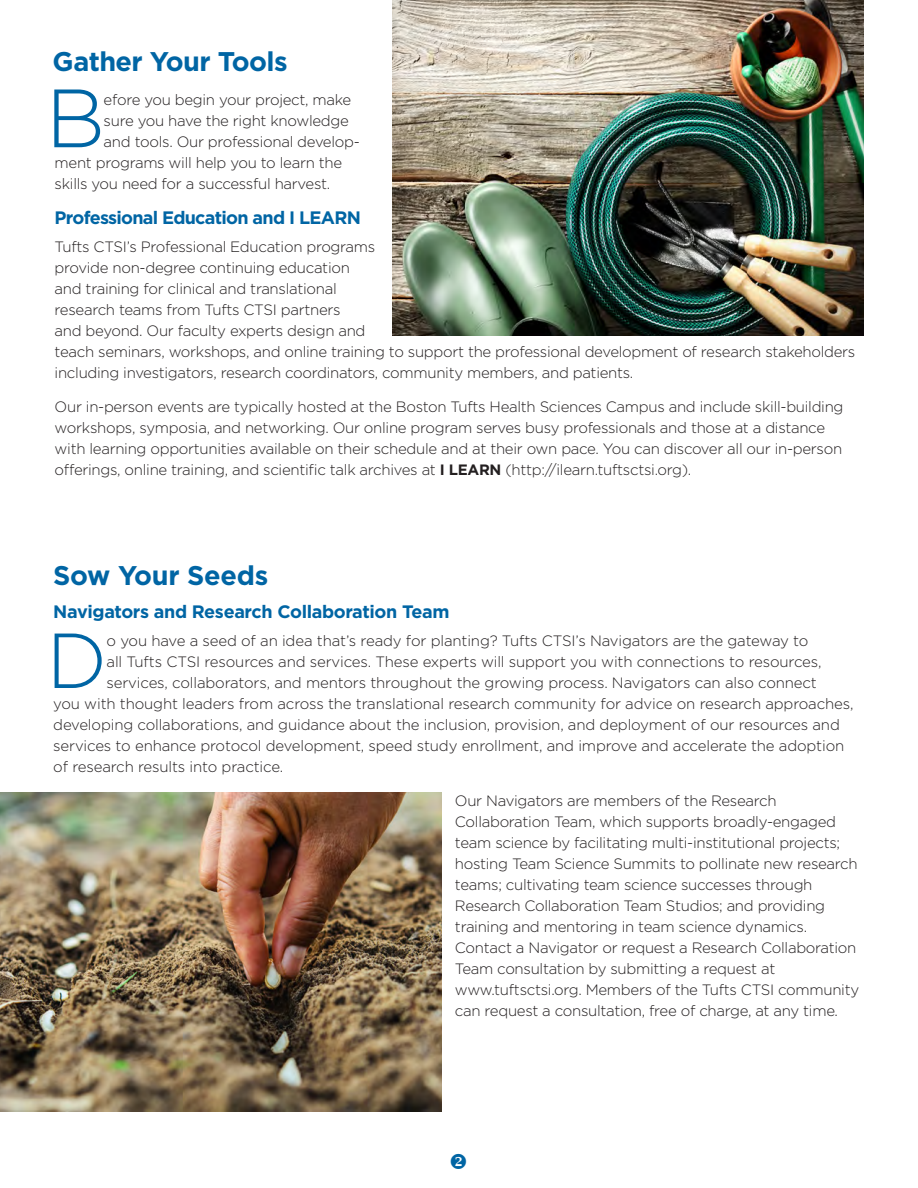
<style>
.page{position:relative;width:918px;height:1188px;background:#fff}
.page>*{position:absolute;margin:0;border:0;box-sizing:border-box;transform-origin:0 0}
.t1{font:300 82.5px "Gotham";color:#0065a4}
.t2{font:300 77.85px "Gotham";color:#0065a4}
.t3{font:700 27px "Gotham";letter-spacing:-.02em;color:#0065a4}
.t4{font:700 18px "Gotham";letter-spacing:-.035em;color:#0065a4}
.t5{font:300 15px/21px "Gotham";letter-spacing:-.02em;color:#231f20}
.s1{font-weight:700}
</style>
<div class="page">
<img style="left:0;top:792px;width:441px;height:319px">
<img style="left:392px;top:0;width:472px;height:336px">
<p class="t3" style="left:52px;top:46px;width:237px">Gather Your Tools</p>
<p class="t1" style="left:46px;top:73px;width:61px">B</p>
<p class="t5" style="left:104px;top:89px;width:249px">efore you begin your project, make</p>
<p class="t5" style="left:104px;top:110px;width:247px">sure you have the right knowledge</p>
<p class="t5" style="left:104px;top:131px;width:258px">and tools. Our professional develop-</p>
<p class="t5" style="left:55px;top:152px;width:289px">ment programs will help you to learn the</p>
<p class="t5" style="left:55px;top:173px;width:277px">skills you need for a successful harvest.</p>
<p class="t4" style="left:55px;top:207px;width:308px">Professional Education and I LEARN</p>
<p class="t5" style="left:55px;top:235px;width:802px">Tufts CTSI’s Professional Education programs<br>provide non-degree continuing education<br>and training for clinical and translational<br>research teams from Tufts CTSI partners<br>and beyond. Our faculty experts design and<br>teach seminars, workshops, and online training to support the professional development of research stakeholders including investigators, research coordinators, community members, and patients.</p>
<p class="t5" style="left:55px;top:396px;width:790px">Our in-person events are typically hosted at the Boston Tufts Health Sciences Campus and include skill-building workshops, symposia, and networking. Our online program serves busy professionals and those at a distance with learning opportunities available on their schedule and at their own pace. You can discover all our in-person offerings, online training, and scientific talk archives at <span class="s1">I LEARN</span> (http://ilearn.tuftsctsi.org).</p>
<p class="t3" style="left:53px;top:560px;width:217px">Sow Your Seeds</p>
<p class="t4" style="left:53px;top:601px;width:398px">Navigators and Research Collaboration Team</p>
<p class="t2" style="left:46px;top:618px;width:62px">D</p>
<p class="t5" style="left:107px;top:630px;width:703px">o you have a seed of an idea that’s ready for planting? Tufts CTSI’s Navigators are the gateway to</p>
<p class="t5" style="left:107px;top:651px;width:717px">all Tufts CTSI resources and services. These experts will support you with connections to resources,</p>
<p class="t5" style="left:107px;top:672px;width:712px">services, collaborators, and mentors throughout the growing process. Navigators can also connect</p>
<p class="t5" style="left:53px;top:693px;width:802px">you with thought leaders from across the translational research community for advice on research approaches,</p>
<p class="t5" style="left:53px;top:714px;width:788px">developing collaborations, and guidance about the inclusion, provision, and deployment of our resources and</p>
<p class="t5" style="left:53px;top:735px;width:793px">services to enhance protocol development, speed study enrollment, and improve and accelerate the adoption</p>
<p class="t5" style="left:53px;top:756px;width:232px">of research results into practice.</p>
<p class="t5" style="left:455px;top:790px;width:406px">Our Navigators are members of the Research Collaboration Team, which supports broadly-engaged team science by facilitating multi-institutional projects; hosting Team Science Summits to pollinate new research teams; cultivating team science successes through Research Collaboration Team Studios; and providing training and mentoring in team science dynamics.<br>Contact a Navigator or request a Research Collaboration Team consultation by submitting a request at www.tuftsctsi.org. Members of the Tufts CTSI community can request a consultation, free of charge, at any time.</p>
</div>
